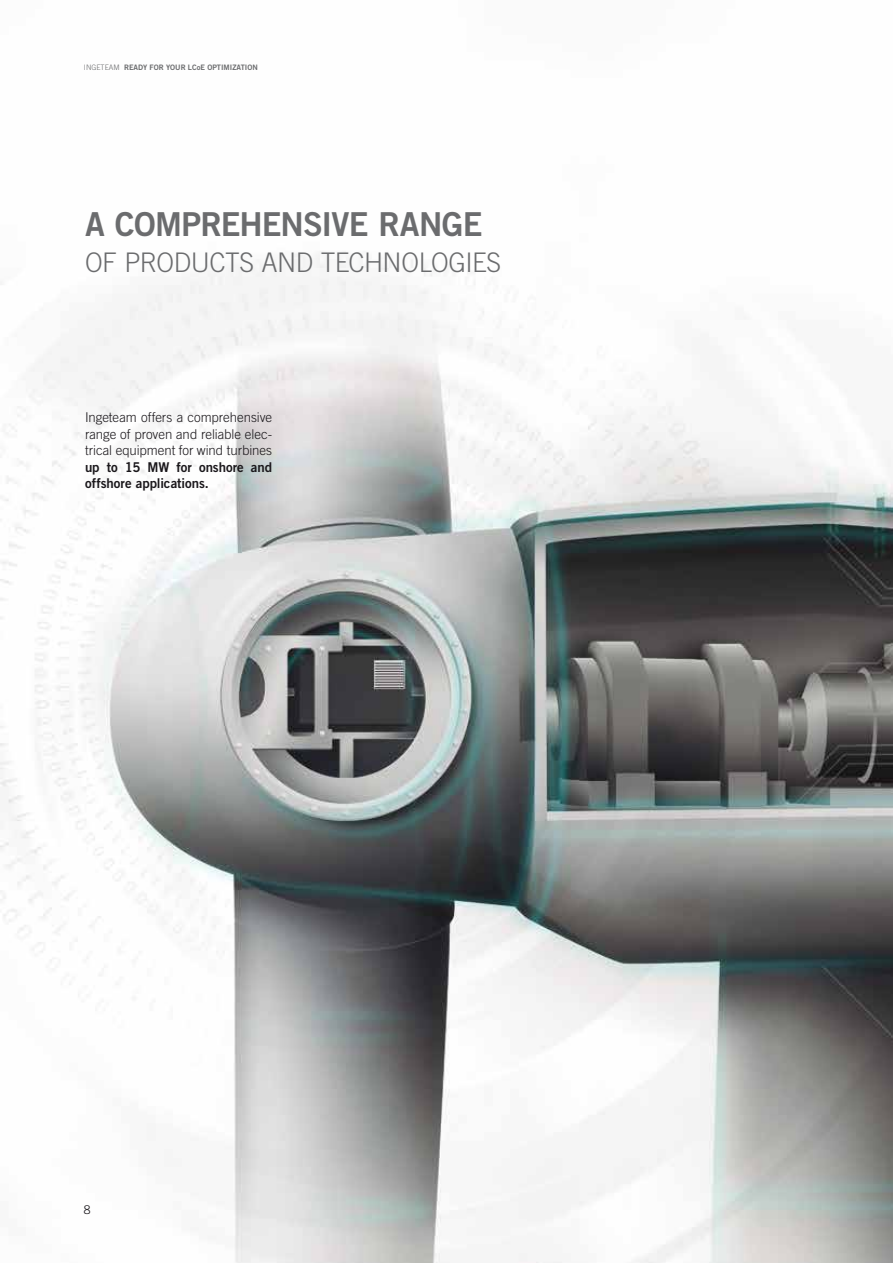
<style>
.page{position:relative;width:893px;height:1263px;background:#fff}
.page>*{position:absolute;margin:0;border:0;box-sizing:border-box;transform-origin:0 0}
.t1{font:33px "Trade Gothic LT Std Bd 2";letter-spacing:-.025em;color:#6b6c6e}
.t2{font:300 27px "Trade Gothic LT Std";letter-spacing:-.02em;color:#6b6c6e}
.t3{font:300 13.5px/16.5px "Trade Gothic LT Std";letter-spacing:-.005em;color:#1a171b;text-align:justify}
.t4{font:13.5px/16.5px "Trade Gothic LT Std Bd 2";color:#1a171b}
.t5{font:300 12px "Trade Gothic LT Std";color:#1a171b}
.t6{font:7.5px "Trade Gothic LT Std Bd 2";color:#6b6c6e}
.s1{font-family:"Trade Gothic LT Std";font-weight:300}
</style>
<div class="page">
<img style="left:0;top:251px;width:893px;height:1012px">
<p class="t6" style="left:84px;top:63px;width:175px"><span class="s1">INGETEAM</span> READY FOR YOUR LCoE OPTIMIZATION</p>
<h1 class="t1" style="left:85px;top:204px;width:399px">A COMPREHENSIVE RANGE</h1>
<h2 class="t2" style="left:85px;top:247px;width:418px">OF PRODUCTS AND TECHNOLOGIES</h2>
<p class="t3" style="left:85px;top:409px;width:189px">Ingeteam offers a comprehensive range of proven and reliable elec&shy;trical equipment for wind turbines</p>
<p class="t4" style="left:85px;top:458px;width:189px">up to 15 MW for onshore and offshore applications.</p>
<p class="t5" style="left:84px;top:1202px;width:8px">8</p>
</div>
